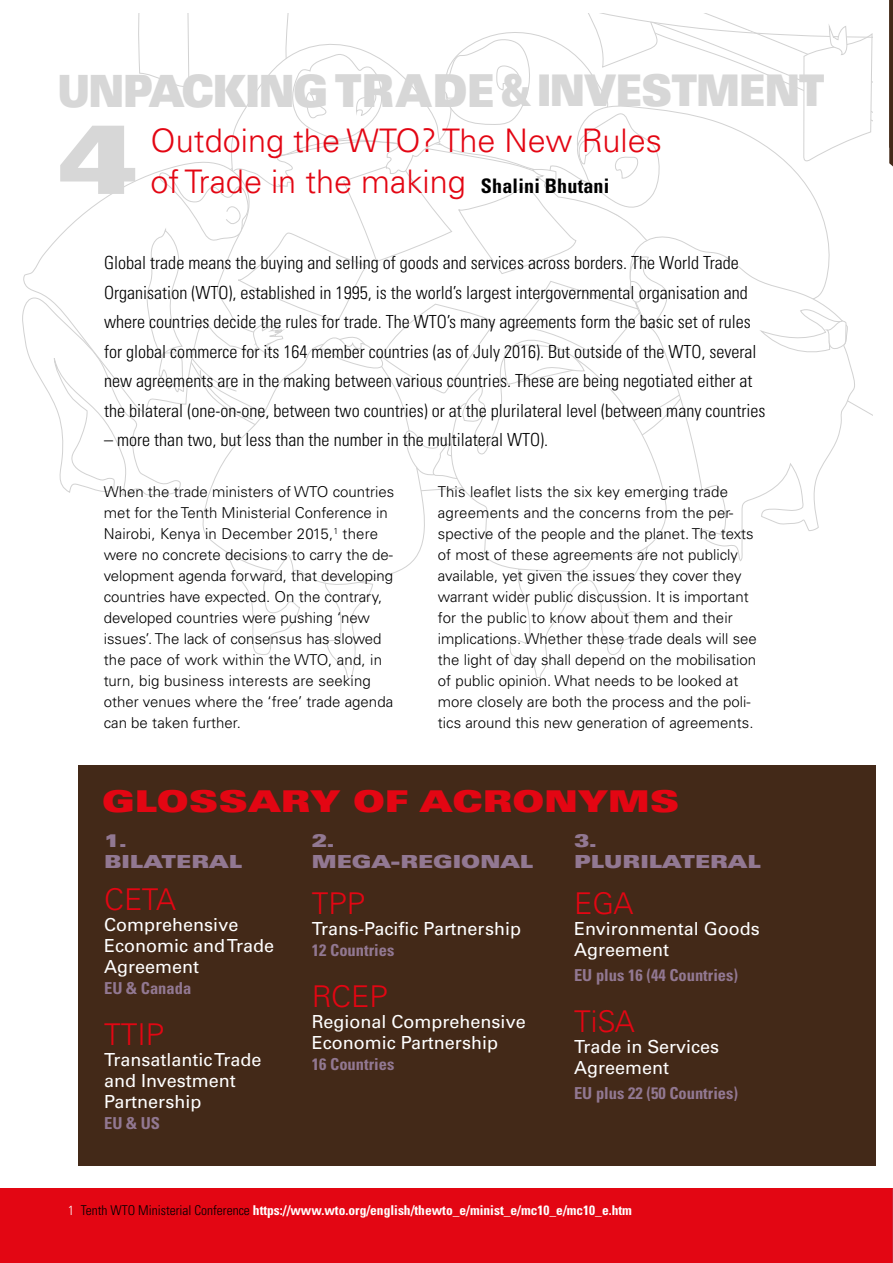
<style>
.page{position:relative;width:893px;height:1263px;background:#fff}
.page>*{position:absolute;margin:0;border:0;box-sizing:border-box;transform-origin:0 0}
.Titel{font:97.05px "Univers LT Std X Black Ex";color:#d7d7d7}
.Titel-2{font:43.65px "Univers LT Std X Black Ex";letter-spacing:-.035em;color:#d7d7d7;scale:.64 1}
.txt{font:300 32.4px "Univers LT Std";color:#e30613}
.txt-2{font:300 30px "Univers LT Std";color:#e30613}
.subtitles{font:30px "Univers LT Std X Black Ex";color:#e30613}
.txt-3{font:700 condensed 20.1px "Univers LT Std";letter-spacing:.01em;color:#000}
.intro{font:300 condensed 18px/29.5px "Univers LT Std";color:#000}
.txt-4{font:18px/21px "Univers LT Std";color:#fff}
.txt-5{font:18px/21px "Univers LT Std X Black Ex";color:#927892}
.txt-6{font:700 condensed 16.5px "Univers LT Std";color:#927892}
.txt-7{font:300 15px/21px "Univers LT Std";color:#000}
.t1{font:700 condensed 13.5px "Univers LT Std";color:#fff}
.s1{font-size:44.4px}
.s2{font-size:45.45px}
.s3{font-weight:300;font-size:13.2px}
.s4{font-weight:300;color:#000}
</style>
<div class="page">
<svg style="left:326px;top:591px;width:45px;height:87px"></svg>
<svg style="left:247px;top:591px;width:53px;height:64px"></svg>
<svg style="left:699px;top:497px;width:120px;height:64px"></svg>
<svg style="left:202px;top:497px;width:223px;height:94px"></svg>
<svg style="left:509px;top:575px;width:131px;height:103px"></svg>
<svg style="left:470px;top:497px;width:197px;height:78px"></svg>
<svg style="left:22px;top:14px;width:851px;height:483px"></svg>
<div style="left:0;top:1189px;width:893px;height:74px;background:#e30613"></div>
<svg style="left:889px;top:0;width:4px;height:166px"></svg>
<div style="left:78px;top:765px;width:798px;height:401px;background:#432918"></div>
<p class="Titel-2" style="left:57px;top:64px;width:1200px"><span class="s1">UNPACKING</span> <span class="s2">TRADE</span> &amp; INVESTMENT</p>
<p class="Titel" style="left:57px;top:102px;width:81px">4</p>
<p class="txt" style="left:151px;top:121px;width:513px">Outdoing the WTO? The New Rules</p>
<p class="txt" style="left:151px;top:162px;width:317px">of Trade in the making</p>
<p class="txt-3" style="left:481px;top:174px;width:130px">Shalini Bhutani</p>
<p class="intro" style="left:104px;top:248px;width:663px">Global trade means the buying and selling of goods and services across borders. The World Trade Organisation (WTO), established in 1995, is the world’s largest intergovernmental organisation and where countries decide the rules for trade. The WTO’s many agreements form the basic set of rules for global commerce for its 164 member countries (as of July 2016). But outside of the WTO, several new agreements are in the making between various countries. These are being negotiated either at the bilateral (one-on-one, between two countries) or at the plurilateral level (between many countries</p>
<p class="intro" style="left:104px;top:425px;width:445px">– more than two, but less than the number in the multilateral WTO).</p>
<p class="txt-7" style="left:438px;top:481px;width:320px">This leaflet lists the six key emerging trade agreements and the concerns from the per&shy;spective of the people and the planet. The texts of most of these agreements are not publicly available, yet given the issues they cover they warrant wider public discussion. It is important for the public to know about them and their implications. Whether these trade deals will see the light of day shall depend on the mobilisation of public opinion. What needs to be looked at more closely are both the process and the poli&shy;tics around this new generation of agreements.</p>
<p class="txt-7" style="left:104px;top:481px;width:292px">When the trade ministers of WTO countries met for the Tenth Ministerial Conference in Nairobi, Kenya in December 2015,<sup>1</sup> there were no concrete decisions to carry the de&shy;velopment agenda forward, that developing countries have expected. On the contrary, developed countries were pushing ‘new issues’. The lack of consensus has slowed the pace of work within the WTO, and, in turn, big business interests are seeking other venues where the ‘free’ trade agenda can be taken further.</p>
<p class="subtitles" style="left:102px;top:783px;width:579px">GLOSSARY OF ACRONYMS</p>
<p class="txt-5" style="left:104px;top:829px;width:139px">1.<br>BILATERAL</p>
<p class="txt-2" style="left:104px;top:881px;width:74px">CETA</p>
<p class="txt-4" style="left:104px;top:914px;width:172px">Comprehensive<br>Economic and Trade<br>Agreement</p>
<p class="txt-6" style="left:104px;top:978px;width:89px">EU &amp; Canada</p>
<p class="txt-2" style="left:104px;top:1016px;width:62px">TTIP</p>
<p class="txt-4" style="left:104px;top:1049px;width:159px">Transatlantic Trade and Investment<br>Partnership</p>
<p class="txt-6" style="left:104px;top:1112px;width:57px">EU &amp; US</p>
<p class="txt-5" style="left:312px;top:829px;width:223px">2.<br>MEGA-REGIONAL</p>
<p class="txt-2" style="left:312px;top:885px;width:55px">TPP</p>
<p class="txt-4" style="left:312px;top:918px;width:211px">Trans-Pacific Partnership</p>
<p class="txt-6" style="left:312px;top:940px;width:84px">12 Countries</p>
<p class="txt-2" style="left:312px;top:978px;width:78px">RCEP</p>
<p class="txt-4" style="left:312px;top:1011px;width:216px">Regional Comprehensive<br>Economic Partnership</p>
<p class="txt-6" style="left:312px;top:1054px;width:84px">16 Countries</p>
<p class="txt-5" style="left:574px;top:829px;width:188px">3.<br>PLURILATERAL</p>
<p class="txt-2" style="left:574px;top:885px;width:61px">EGA</p>
<p class="txt-4" style="left:574px;top:918px;width:187px">Environmental Goods<br>Agreement</p>
<p class="txt-6" style="left:574px;top:965px;width:166px">EU plus 16 (44 Countries)</p>
<p class="txt-2" style="left:574px;top:1003px;width:62px">TiSA</p>
<p class="txt-4" style="left:574px;top:1036px;width:146px">Trade in Services<br>Agreement</p>
<p class="txt-6" style="left:574px;top:1083px;width:166px">EU plus 22 (50 Countries)</p>
<p class="t1" style="left:68px;top:1202px;width:565px"><span class="s3">1</span> <span class="s4">Tenth WTO Ministerial Conference</span> https://www.wto.org/english/thewto_e/minist_e/mc10_e/mc10_e.htm</p>
</div>
